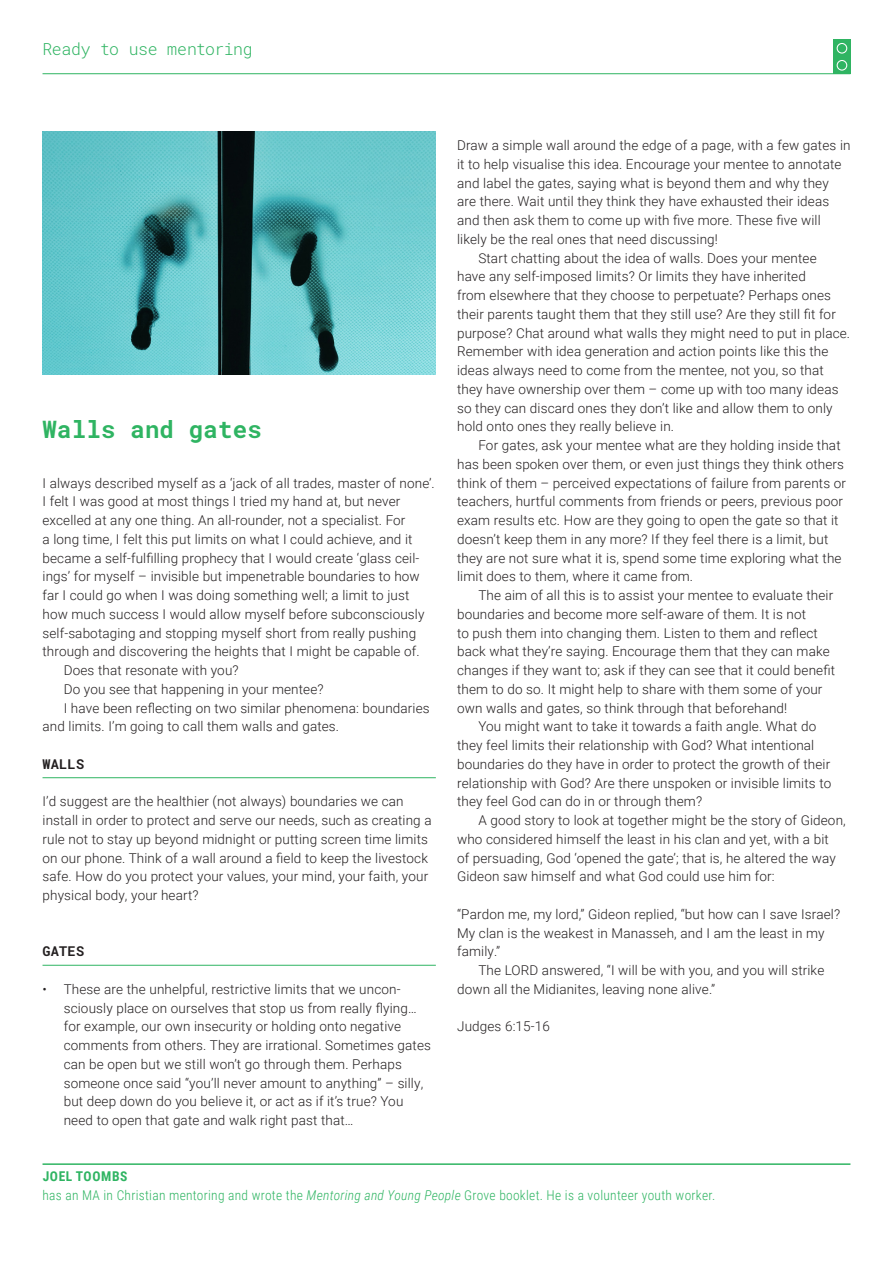
<style>
.page{position:relative;width:893px;height:1263px;background:#fff}
.page>*{position:absolute;margin:0;border:0;box-sizing:border-box;transform-origin:0 0}
.Resource_Title{font:700 24px "Roboto Mono";letter-spacing:.01em;color:#2fb462}
.Page_title{font:300 16.5px "Roboto Mono";letter-spacing:-.025em;color:#2fb462}
.Resources-Body_Inden{font:300 13.5px/18.8px "Roboto";letter-spacing:.01em;color:#231f20}
.Resources-Body{font:300 13.5px/18.8px "Roboto";letter-spacing:.01em;color:#231f20}
.Bio_info{font:300 13.5px "Roboto Condensed";letter-spacing:.02em;color:#2fb462}
.Sub_1{font:700 13.5px "Roboto Mono";letter-spacing:.02em;color:#231f20}
.Bio_name{font:700 13.5px "Roboto Condensed";letter-spacing:.045em;color:#2fb462}
.s1{font-style:italic}
</style>
<div class="page">
<hr style="left:43px;top:73px;width:807px;height:1px;background:#2fb462">
<div style="left:833px;top:40px;width:17px;height:34px;background:#2fb462"></div>
<div style="left:837px;top:60px;width:10px;height:11px;border:1px solid #fff;border-radius:50%"></div>
<div style="left:837px;top:43px;width:10px;height:11px;border:1px solid #fff;border-radius:50%"></div>
<hr style="left:43px;top:777px;width:393px;height:1px;background:#2fb462">
<hr style="left:43px;top:965px;width:393px;height:1px;background:#2fb462">
<hr style="left:43px;top:1163px;width:807px;height:2px;background:#2fb462">
<img style="left:43px;top:131px;width:393px;height:244px">
<p class="Page_title" style="left:43px;top:37px;width:212px">Ready to use mentoring</p>
<p class="Resource_Title" style="left:43px;top:412px;width:221px">Walls and gates</p>
<p class="Resources-Body" style="left:43px;top:473px;width:394px">I always described myself as a ‘jack of all trades, master of none’.<br>I felt I was good at most things I tried my hand at, but never excelled at any one thing. An all-rounder, not a specialist. For<br>a long time, I felt this put limits on what I could achieve, and it became a self-fulfilling prophecy that I would create ‘glass ceil&shy;ings’ for myself – invisible but impenetrable boundaries to how far I could go when I was doing something well; a limit to just how much success I would allow myself before subconsciously self-sabotaging and stopping myself short from really pushing through and discovering the heights that I might be capable of.</p>
<p class="Resources-Body_Inden" style="left:64px;top:660px;width:176px">Does that resonate with you?</p>
<p class="Resources-Body_Inden" style="left:64px;top:679px;width:261px">Do you see that happening in your mentee?</p>
<p class="Resources-Body_Inden" style="left:43px;top:698px;width:389px;text-indent:21px">I have been reflecting on two similar phenomena: boundaries and limits. I’m going to call them walls and gates.</p>
<p class="Sub_1" style="left:43px;top:754px;width:43px">WALLS</p>
<p class="Resources-Body" style="left:43px;top:792px;width:391px">I’d suggest are the healthier (not always) boundaries we can install in order to protect and serve our needs, such as creating a rule not to stay up beyond midnight or putting screen time limits on our phone. Think of a wall around a field to keep the livestock safe. How do you protect your values, your mind, your faith, your physical body, your heart?</p>
<p class="Sub_1" style="left:43px;top:942px;width:43px">GATES</p>
<p class="Resources-Body" style="left:64px;top:979px;width:369px;text-indent:-21px">• These are the unhelpful, restrictive limits that we uncon&shy;sciously place on ourselves that stop us from really flying… for example, our own insecurity or holding onto negative comments from others. They are irrational. Sometimes gates can be open but we still won’t go through them. Perhaps someone once said “you’ll never amount to anything” – silly, but deep down do you believe it, or act as if it’s true? You need to open that gate and walk right past that…</p>
<p class="Resources-Body" style="left:457px;top:135px;width:395px">Draw a simple wall around the edge of a page, with a few gates in it to help visualise this idea. Encourage your mentee to annotate and label the gates, saying what is beyond them and why they are there. Wait until they think they have exhausted their ideas and then ask them to come up with five more. These five will likely be the real ones that need discussing!</p>
<p class="Resources-Body_Inden" style="left:457px;top:248px;width:395px;text-indent:21px">Start chatting about the idea of walls. Does your mentee<br>have any self-imposed limits? Or limits they have inherited<br>from elsewhere that they choose to perpetuate? Perhaps ones their parents taught them that they still use? Are they still fit for purpose? Chat around what walls they might need to put in place.<br>Remember with idea generation and action points like this the ideas always need to come from the mentee, not you, so that they have ownership over them – come up with too many ideas so they can discard ones they don’t like and allow them to only hold onto ones they really believe in.</p>
<p class="Resources-Body_Inden" style="left:457px;top:435px;width:390px;text-indent:21px">For gates, ask your mentee what are they holding inside that has been spoken over them, or even just things they think others think of them – perceived expectations of failure from parents or teachers, hurtful comments from friends or peers, previous poor exam results etc. How are they going to open the gate so that it doesn’t keep them in any more? If they feel there is a limit, but they are not sure what it is, spend some time exploring what the limit does to them, where it came from.</p>
<p class="Resources-Body_Inden" style="left:457px;top:585px;width:379px;text-indent:21px">The aim of all this is to assist your mentee to evaluate their boundaries and become more self-aware of them. It is not<br>to push them into changing them. Listen to them and reflect back what they’re saying. Encourage them that they can make changes if they want to; ask if they can see that it could benefit them to do so. It might help to share with them some of your own walls and gates, so think through that beforehand!</p>
<p class="Resources-Body_Inden" style="left:457px;top:717px;width:376px;text-indent:21px">You might want to take it towards a faith angle. What do they feel limits their relationship with God? What intentional boundaries do they have in order to protect the growth of their relationship with God? Are there unspoken or invisible limits to they feel God can do in or through them?</p>
<p class="Resources-Body_Inden" style="left:457px;top:810px;width:390px;text-indent:21px">A good story to look at together might be the story of Gideon, who considered himself the least in his clan and yet, with a bit<br>of persuading, God ‘opened the gate’; that is, he altered the way Gideon saw himself and what God could use him for:</p>
<p class="Resources-Body" style="left:457px;top:904px;width:384px">“Pardon me, my lord,” Gideon replied, “but how can I save Israel?<br>My clan is the weakest in Manasseh, and I am the least in my family.”</p>
<p class="Resources-Body_Inden" style="left:457px;top:960px;width:369px;text-indent:21px">The LORD answered, “I will be with you, and you will strike down all the Midianites, leaving none alive.”</p>
<p class="Resources-Body" style="left:457px;top:1017px;width:94px">Judges 6:15-16</p>
<p class="Bio_name" style="left:43px;top:1167px;width:86px">JOEL TOOMBS</p>
<p class="Bio_info" style="left:43px;top:1186px;width:674px">has an MA in Christian mentoring and wrote the <span class="s1">Mentoring and Young People</span> Grove booklet. He is a volunteer youth worker.</p>
</div>
